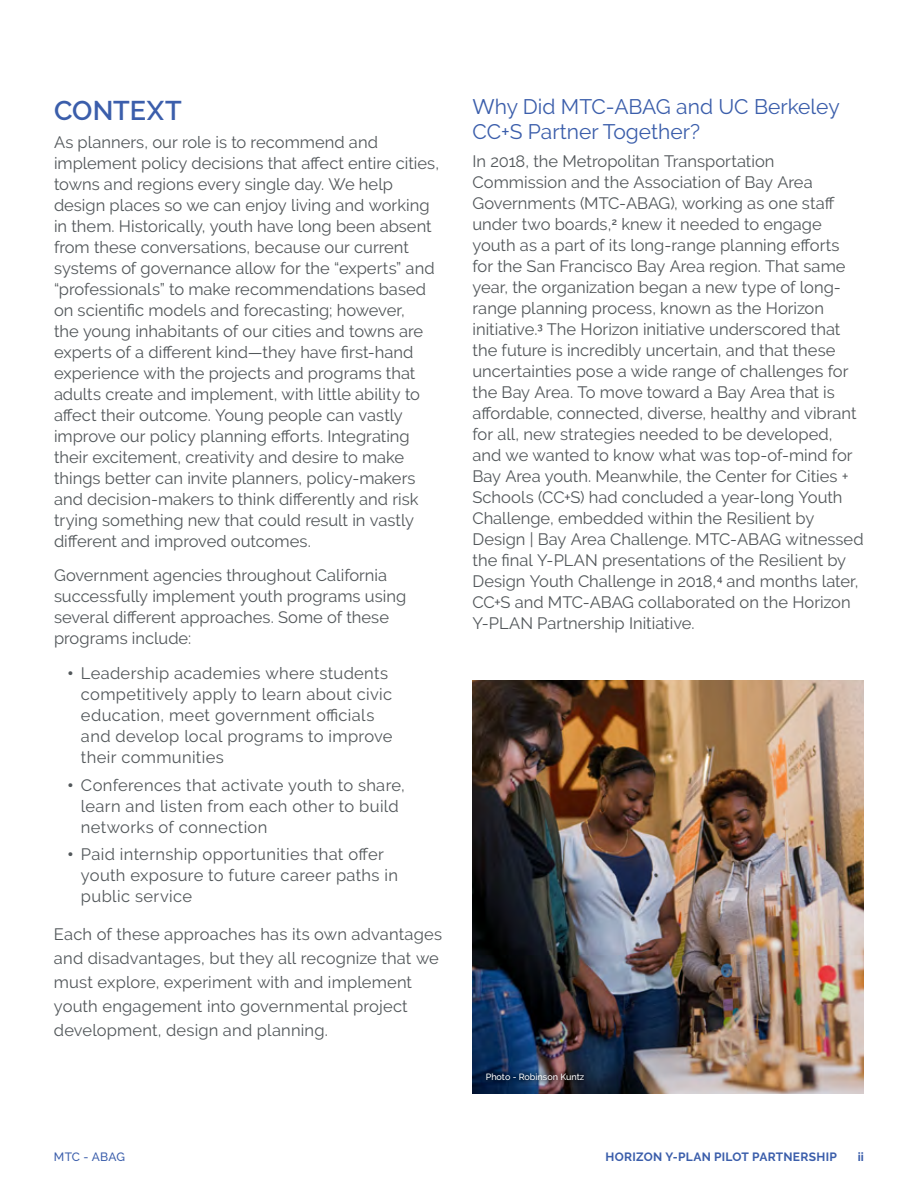
<style>
.page{position:relative;width:918px;height:1188px;background:#fff}
.page>*{position:absolute;margin:0;border:0;box-sizing:border-box;transform-origin:0 0}
.t1{font:600 27px "Raleway";color:#3b5eab}
.t2{font:21px/25.2px "Raleway";color:#3b5eab}
.t3{font:16.5px/21px "Raleway";color:#52575a}
.t4{font:16.5px/21px "Raleway";letter-spacing:.02em;color:#52575a}
.t5{font:700 12px "Raleway";letter-spacing:.025em;color:#3b5eab}
.t6{font:500 12px "Raleway";letter-spacing:.015em;color:#3b5eab}
.t7{font:500 9px "Raleway";color:#fff}
.s1{font-weight:900}
</style>
<div class="page">
<img style="left:472px;top:680px;width:392px;height:414px">
<svg style="left:480px;top:1067px;width:109px;height:19px;background:#25324c"></svg>
<h1 class="t1" style="left:54px;top:95px;width:129px">CONTEXT</h1>
<p class="t3" style="left:54px;top:131px;width:387px">As planners, our role is to recommend and implement policy decisions that affect entire cities, towns and regions every single day. We help design places so we can enjoy living and working in them. Historically, youth have long been absent from these conversations, because our current systems of governance allow for the “experts” and “professionals” to make recommendations based on scientific models and forecasting; however,<br>the young inhabitants of our cities and towns are experts of a different kind—they have first-hand experience with the projects and programs that adults create and implement, with little ability to affect their outcome. Young people can vastly improve our policy planning efforts. Integrating their excitement, creativity and desire to make things better can invite planners, policy-makers and decision-makers to think differently and risk trying something new that could result in vastly different and improved outcomes.</p>
<p class="t3" style="left:54px;top:565px;width:354px">Government agencies throughout California successfully implement youth programs using several different approaches. Some of these programs include:</p>
<p class="t4" style="left:81px;top:662px;width:313px;text-indent:-13px"><span class="s1">•</span> Leadership academies where students competitively apply to learn about civic education, meet government officials and develop local programs to improve their communities</p>
<p class="t4" style="left:81px;top:774px;width:325px;text-indent:-13px"><span class="s1">•</span> Conferences that activate youth to share, learn and listen from each other to build networks of connection</p>
<p class="t4" style="left:81px;top:844px;width:319px;text-indent:-13px"><span class="s1">•</span> Paid internship opportunities that offer youth exposure to future career paths in public service</p>
<p class="t3" style="left:54px;top:922px;width:390px;line-height:24px">Each of these approaches has its own advantages and disadvantages, but they all recognize that we must explore, experiment with and implement youth engagement into governmental project development, design and planning.</p>
<p class="t2" style="left:472px;top:94px;width:369px">Why Did MTC-ABAG and UC Berkeley<br>CC+S Partner Together?</p>
<p class="t3" style="left:472px;top:151px;width:393px">In 2018, the Metropolitan Transportation Commission and the Association of Bay Area Governments (MTC-ABAG), working as one staff under two boards,<sup>2</sup> knew it needed to engage youth as a part of its long-range planning efforts for the San Francisco Bay Area region. That same year, the organization began a new type of long&shy;range planning process, known as the Horizon initiative.<sup>3</sup> The Horizon initiative underscored that the future is incredibly uncertain, and that these uncertainties pose a wide range of challenges for the Bay Area. To move toward a Bay Area that is affordable, connected, diverse, healthy and vibrant for all, new strategies needed to be developed, and we wanted to know what was top-of-mind for Bay Area youth. Meanwhile, the Center for Cities + Schools (CC+S) had concluded a year-long Youth Challenge, embedded within the Resilient by Design | Bay Area Challenge. MTC-ABAG witnessed the final Y-PLAN presentations of the Resilient by Design Youth Challenge in 2018,<sup>4</sup> and months later, CC+S and MTC-ABAG collaborated on the Horizon Y-PLAN Partnership Initiative.</p>
<p class="t7" style="left:486px;top:1072px;width:100px">Photo - Robinson Kuntz</p>
<p class="t6" style="left:54px;top:1150px;width:72px">MTC - ABAG</p>
<p class="t5" style="left:605px;top:1150px;width:233px">HORIZON Y-PLAN PILOT PARTNERSHIP</p>
<p class="t5" style="left:858px;top:1150px;width:8px">ii</p>
</div>
